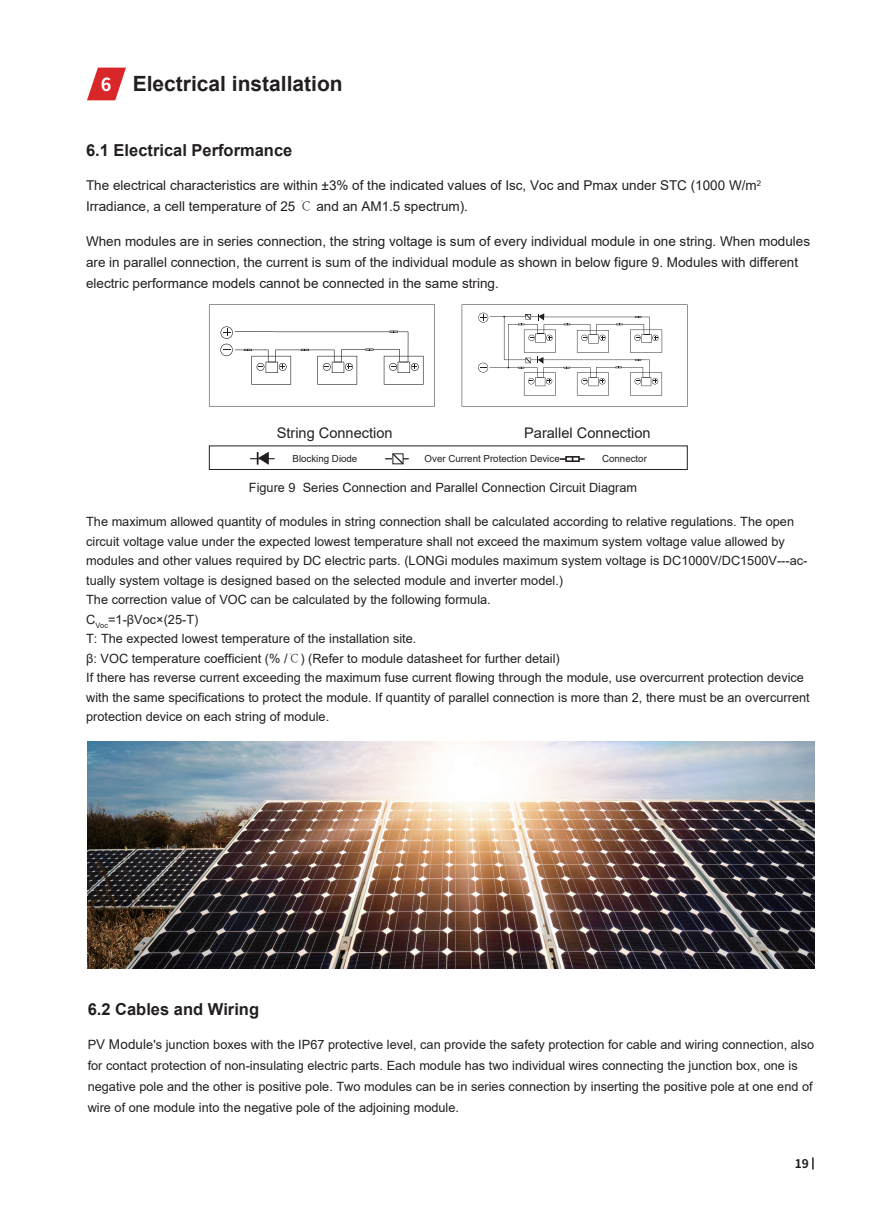
<style>
.page{position:relative;width:893px;height:1212px;background:#fff}
.page>*{position:absolute;margin:0;border:0;box-sizing:border-box;transform-origin:0 0}
.t1{font:700 21px "Arial";color:#231f20}
.t2{font:700 16.5px "Arial";color:#231f20}
.t3{font:14.55px "Arial";color:#231f20}
.t4{font:13.5px/21px "Arial";color:#231f20}
.t5{font:12.75px/19.5px "Arial";color:#231f20}
.t6{font:700 12px "Source Han Sans CN";color:#231f20}
.t7{font:9.75px "Arial";color:#231f20}
.s1{font-family:"Source Han Sans CN";font-size:18px;color:#fff}
.s2{font-family:"Adobe Song Std";font-weight:300}
.s3{font-size:13.5px}
</style>
<div class="page">
<svg style="left:812px;top:1157px;width:2px;height:12px"></svg>
<svg style="left:87px;top:68px;width:39px;height:32px"></svg>
<img style="left:88px;top:741px;width:727px;height:227px">
<svg style="left:462px;top:304px;width:226px;height:102px"></svg>
<svg style="left:250px;top:452px;width:25px;height:13px"></svg>
<svg style="left:385px;top:453px;width:24px;height:12px"></svg>
<div style="left:209px;top:445px;width:479px;height:25px;border:1px solid #231f20"></div>
<hr style="left:560px;top:458px;width:25px;height:2px;background:#231f20">
<svg style="left:564px;top:456px;width:17px;height:6px"></svg>
<svg style="left:209px;top:304px;width:226px;height:102px"></svg>
<h1 class="t1" style="left:101px;top:68px;width:243px"><span class="s1">6</span> Electrical installation</h1>
<p class="t2" style="left:86px;top:138px;width:208px">6.1 Electrical Performance</p>
<p class="t4" style="left:86px;top:175px;width:677px">The electrical characteristics are within ±3% of the indicated values of Isc, Voc and Pmax under STC (1000 W/m<sup>2<br></sup>Irradiance, a cell temperature of 25 <span class="s2">℃</span> and an AM1.5 spectrum).</p>
<p class="t4" style="left:86px;top:230px;width:726px">When modules are in series connection, the string voltage is sum of every individual module in one string. When modules are in parallel connection, the current is sum of the individual module as shown in below figure 9. Modules with different electric performance models cannot be connected in the same string.</p>
<p class="t3" style="left:277px;top:423px;width:117px">String Connection</p>
<p class="t7" style="left:292px;top:452px;width:66px">Blocking Diode</p>
<p class="t7" style="left:425px;top:452px;width:137px">Over Current Protection Device</p>
<p class="t7" style="left:602px;top:452px;width:46px">Connector</p>
<p class="t3" style="left:524px;top:423px;width:128px">Parallel Connection</p>
<p class="t5" style="left:249px;top:477px;width:390px">Figure 9 Series Connection and Parallel Connection Circuit Diagram</p>
<p class="t5" style="left:86px;top:512px;width:725px">The maximum allowed quantity of modules in string connection shall be calculated according to relative regulations. The open circuit voltage value under the expected lowest temperature shall not exceed the maximum system voltage value allowed by modules and other values required by DC electric parts. (LONGi modules maximum system voltage is DC1000V/DC1500V---ac&shy;tually system voltage is designed based on the selected module and inverter model.)<br>The correction value of VOC can be calculated by the following formula.<br>C<sub>Voc</sub>=1-βVoc×(25-T)<br>T: The expected lowest temperature of the installation site.<br>β: VOC temperature coefficient (% /<span class="s2">℃</span>) (Refer to module datasheet for further detail)<br>If there has reverse current exceeding the maximum fuse current flowing through the module, use overcurrent protection device with the same specifications to protect the module. If quantity of parallel connection is more than 2, there must be an overcurrent protection device on each string of module.</p>
<p class="t2" style="left:88px;top:997px;width:173px">6.2 Cables and Wiring</p>
<p class="t5" style="left:88px;top:1034px;width:728px;line-height:21px">P<span class="s3">V Modul</span>e's junction boxes with the IP67 protective level, can provide the safety protection for cable and wiring connection, also for contact protection of non-insulating electric parts. Each module has two individual wires connecting the junction box, one is negative pole and the other is positive pole. Two modules can be in series connection by inserting the positive pole at one end of wire of one module into the negative pole of the adjoining module.</p>
<p class="t6" style="left:795px;top:1157px;width:16px">19</p>
</div>
